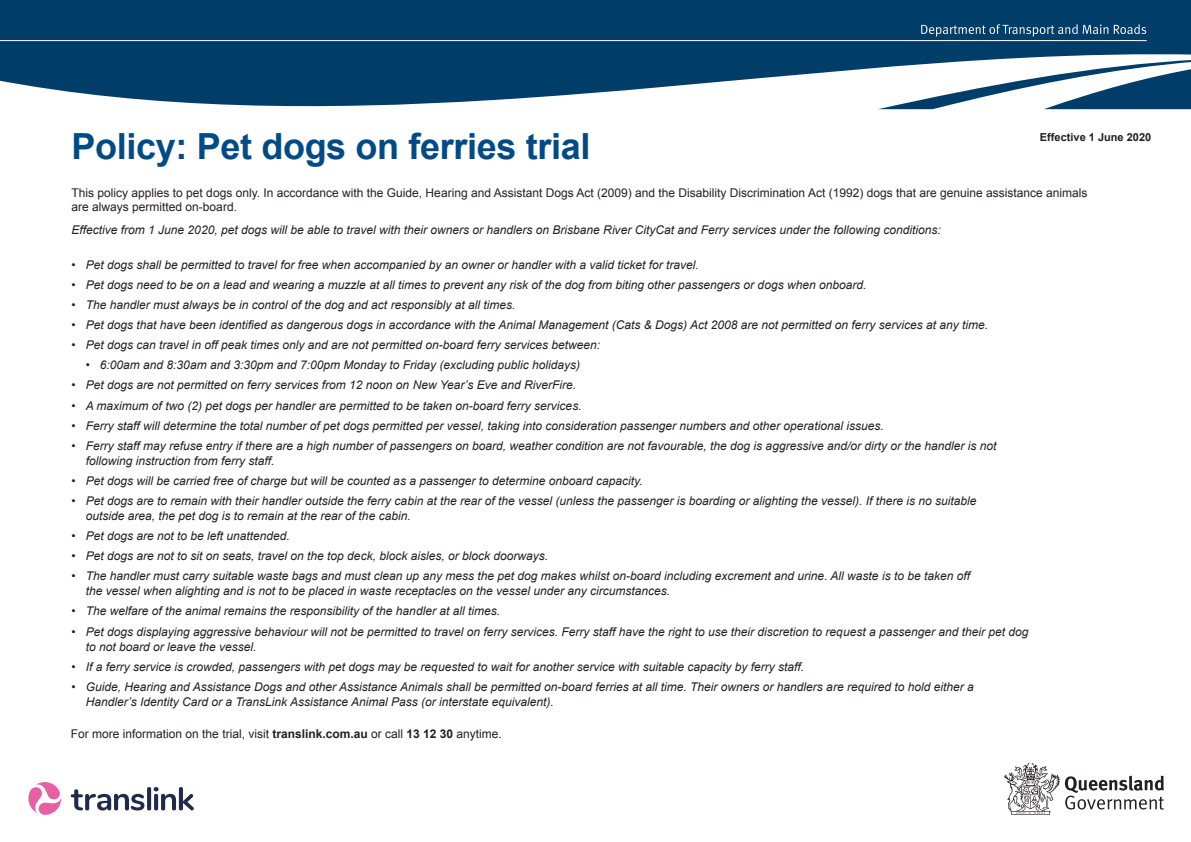
<style>
.page{position:relative;width:1191px;height:842px;background:#fff}
.page>*{position:absolute;margin:0;border:0;box-sizing:border-box;transform-origin:0 0}
.Heading{font:700 36px "Arial";letter-spacing:-.01em;color:#004b87}
.Body_Copy{font:italic 12px/15px "Arial";color:#231f20}
.Body_Copy-2{font:12px/14.4px "Arial";color:#231f20}
.t1{font:700 11px "Arial";color:#231f20}
.s1{font-weight:700}
</style>
<div class="page">
<svg style="left:0;top:0;width:1191px;height:110px;fill:#003e69"></svg>
<hr style="left:0;top:40px;width:1146px;height:1px;background:#fff">
<svg style="left:921px;top:24px;width:225px;height:13px;background:#2f6284"></svg>
<svg style="left:1003px;top:763px;width:161px;height:52px"></svg>
<svg style="left:71px;top:787px;width:123px;height:23px"></svg>
<svg style="left:28px;top:782px;width:33px;height:33px"></svg>
<p class="Heading" style="left:72px;top:123px;width:520px">Policy: Pet dogs on ferries trial</p>
<p class="t1" style="left:1040px;top:130px;width:113px">Effective 1 June 2020</p>
<p class="Body_Copy-2" style="left:72px;top:186px;width:1017px">This policy applies to pet dogs only. In accordance with the Guide, Hearing and Assistant Dogs Act (2009) and the Disability Discrimination Act (1992) dogs that are genuine assistance animals are always permitted on-board.</p>
<p class="Body_Copy" style="left:72px;top:223px;width:871px">Effective from 1 June 2020, pet dogs will be able to travel with their owners or handlers on Brisbane River CityCat and Ferry services under the following conditions:</p>
<p class="Body_Copy" style="left:72px;top:257px;width:629px">• Pet dogs shall be permitted to travel for free when accompanied by an owner or handler with a valid ticket for travel.</p>
<p class="Body_Copy" style="left:72px;top:277px;width:796px">• Pet dogs need to be on a lead and wearing a muzzle at all times to prevent any risk of the dog from biting other passengers or dogs when onboard.</p>
<p class="Body_Copy" style="left:72px;top:297px;width:445px">• The handler must always be in control of the dog and act responsibly at all times.</p>
<p class="Body_Copy" style="left:72px;top:318px;width:918px">• Pet dogs that have been identified as dangerous dogs in accordance with the Animal Management (Cats &amp; Dogs) Act 2008 are not permitted on ferry services at any time.</p>
<p class="Body_Copy" style="left:72px;top:338px;width:530px">• Pet dogs can travel in off peak times only and are not permitted on-board ferry services between:</p>
<p class="Body_Copy" style="left:86px;top:358px;width:496px">• 6:00am and 8:30am and 3:30pm and 7:00pm Monday to Friday (excluding public holidays)</p>
<p class="Body_Copy" style="left:72px;top:378px;width:506px">• Pet dogs are not permitted on ferry services from 12 noon on New Year’s Eve and RiverFire.</p>
<p class="Body_Copy" style="left:72px;top:398px;width:511px">• A maximum of two (2) pet dogs per handler are permitted to be taken on-board ferry services.</p>
<p class="Body_Copy" style="left:72px;top:418px;width:813px">• Ferry staff will determine the total number of pet dogs permitted per vessel, taking into consideration passenger numbers and other operational issues.</p>
<p class="Body_Copy" style="left:86px;top:438px;width:912px;text-indent:-14px">• Ferry staff may refuse entry if there are a high number of passengers on board, weather condition are not favourable, the dog is aggressive and/or dirty or the handler is not following instruction from ferry staff.</p>
<p class="Body_Copy" style="left:72px;top:473px;width:572px">• Pet dogs will be carried free of charge but will be counted as a passenger to determine onboard capacity.</p>
<p class="Body_Copy" style="left:86px;top:493px;width:892px;text-indent:-14px">• Pet dogs are to remain with their handler outside the ferry cabin at the rear of the vessel (unless the passenger is boarding or alighting the vessel). If there is no suitable outside area, the pet dog is to remain at the rear of the cabin.</p>
<p class="Body_Copy" style="left:72px;top:528px;width:220px">• Pet dogs are not to be left unattended.</p>
<p class="Body_Copy" style="left:72px;top:549px;width:478px">• Pet dogs are not to sit on seats, travel on the top deck, block aisles, or block doorways.</p>
<p class="Body_Copy" style="left:86px;top:569px;width:886px;text-indent:-14px">• The handler must carry suitable waste bags and must clean up any mess the pet dog makes whilst on-board including excrement and urine. All waste is to be taken off the vessel when alighting and is not to be placed in waste receptacles on the vessel under any circumstances.</p>
<p class="Body_Copy" style="left:72px;top:604px;width:430px">• The welfare of the animal remains the responsibility of the handler at all times.</p>
<p class="Body_Copy" style="left:86px;top:624px;width:944px;text-indent:-14px">• Pet dogs displaying aggressive behaviour will not be permitted to travel on ferry services. Ferry staff have the right to use their discretion to request a passenger and their pet dog to not board or leave the vessel.</p>
<p class="Body_Copy" style="left:72px;top:659px;width:734px">• If a ferry service is crowded, passengers with pet dogs may be requested to wait for another service with suitable capacity by ferry staff.</p>
<p class="Body_Copy" style="left:86px;top:679px;width:889px;text-indent:-14px">• Guide, Hearing and Assistance Dogs and other Assistance Animals shall be permitted on-board ferries at all time. Their owners or handlers are required to hold either a<br>Handler’s Identity Card or a TransLink Assistance Animal Pass (or interstate equivalent).</p>
<p class="Body_Copy-2" style="left:71px;top:727px;width:432px">For more information on the trial, visit <span class="s1">translink.com.au</span> or call <span class="s1">13 12 30</span> anytime.</p>
</div>
